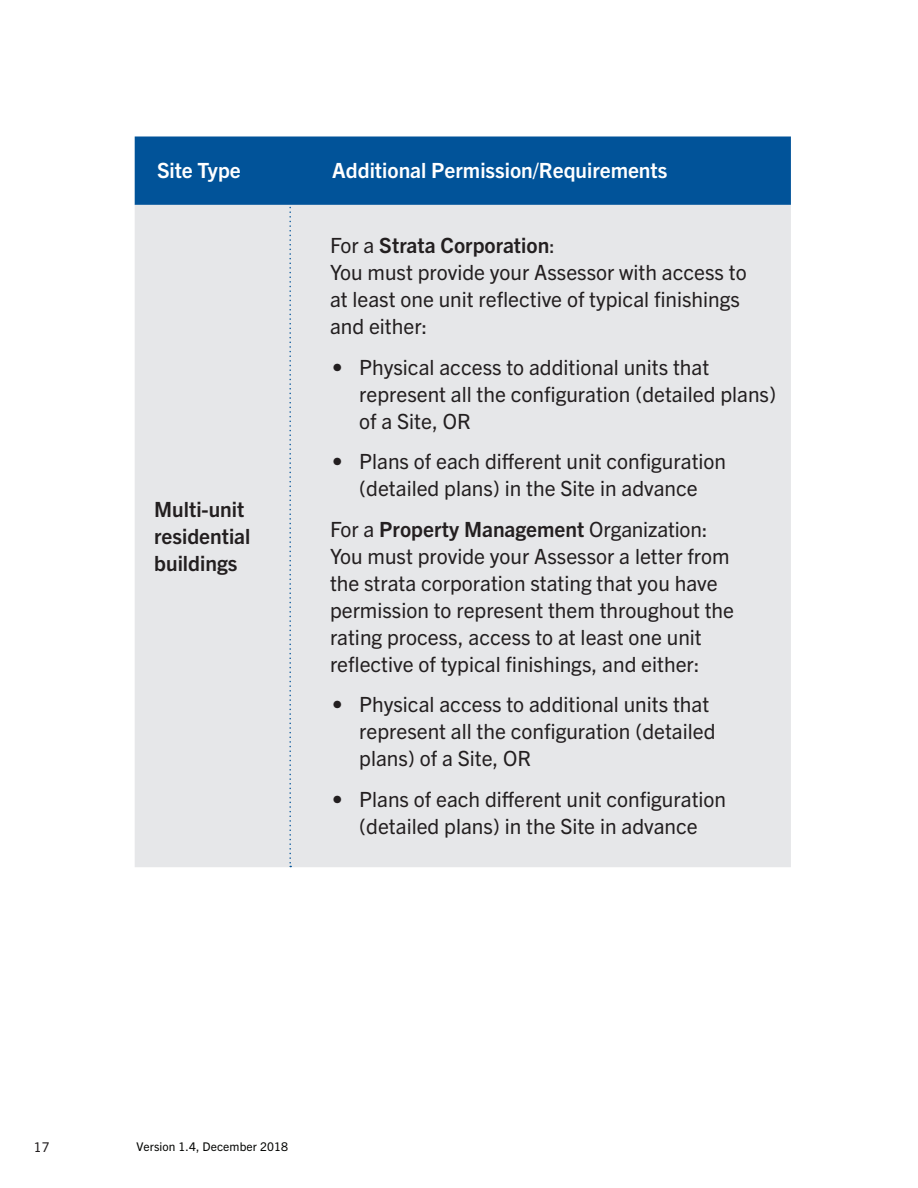
<style>
.page{position:relative;width:918px;height:1188px;background:#fff}
.page>*{position:absolute;margin:0;border:0;box-sizing:border-box;transform-origin:0 0}
.Paragraph_Style_1{font:21px/27px "Trade Gothic Next LT Pro";color:#231f20}
.Paragraph_Style_1-2{font:700 21px "Trade Gothic Next LT Pro";color:#231f20}
.Paragraph_Style_1-3{font:700 21px "Trade Gothic Next LT Pro";color:#fff}
.Numbers_in_Table{font:700 21px/27px "Trade Gothic Next LT Pro";color:#231f20}
.t1{font:13.5px "Trade Gothic Next LT Pro";color:#231f20}
.t2{font:12px "Trade Gothic Next LT Pro";letter-spacing:.01em;color:#040503}
.s1{font-weight:400}
</style>
<div class="page">
<div style="left:135px;top:136px;width:656px;height:69px;background:#015399"></div>
<div style="left:135px;top:205px;width:656px;height:662px;background:#e6e7e9"></div>
<svg style="left:289px;top:137px;width:2px;height:730px"></svg>
<h3 class="Paragraph_Style_1-3" style="left:157px;top:156px;width:85px">Site Type</h3>
<p class="Paragraph_Style_1-3" style="left:332px;top:156px;width:337px">Additional Permission/Requirements</p>
<p class="Numbers_in_Table" style="left:154px;top:494px;width:98px">Multi-unit residential buildings</p>
<p class="Paragraph_Style_1-2" style="left:330px;top:231px;width:227px"><span class="s1">For a</span> Strata Corporation<span class="s1">:</span></p>
<p class="Paragraph_Style_1" style="left:330px;top:258px;width:418px">You must provide your Assessor with access to at least one unit reflective of typical finishings and either:</p>
<p class="Paragraph_Style_1" style="left:359px;top:352px;width:418px;text-indent:-27px">• Physical access to additional units that represent all the configuration (detailed plans) of a Site, OR</p>
<p class="Paragraph_Style_1" style="left:332px;top:447px;width:395px;text-align:center">• Plans of each different unit configuration (detailed plans) in the Site in advance</p>
<p class="Paragraph_Style_1-2" style="left:330px;top:515px;width:379px"><span class="s1">For a</span> Property Management <span class="s1">Organization:</span></p>
<p class="Paragraph_Style_1" style="left:330px;top:541px;width:406px">You must provide your Assessor a letter from the strata corporation stating that you have permission to represent them throughout the rating process, access to at least one unit reflective of typical finishings, and either:</p>
<p class="Paragraph_Style_1" style="left:359px;top:690px;width:358px;text-indent:-27px">• Physical access to additional units that represent all the configuration (detailed plans) of a Site, OR</p>
<p class="Paragraph_Style_1" style="left:332px;top:784px;width:395px;text-align:center">• Plans of each different unit configuration (detailed plans) in the Site in advance</p>
<p class="t1" style="left:34px;top:1138px;width:17px">17</p>
<p class="t2" style="left:136px;top:1139px;width:153px">Version 1.4, December 2018</p>
</div>
